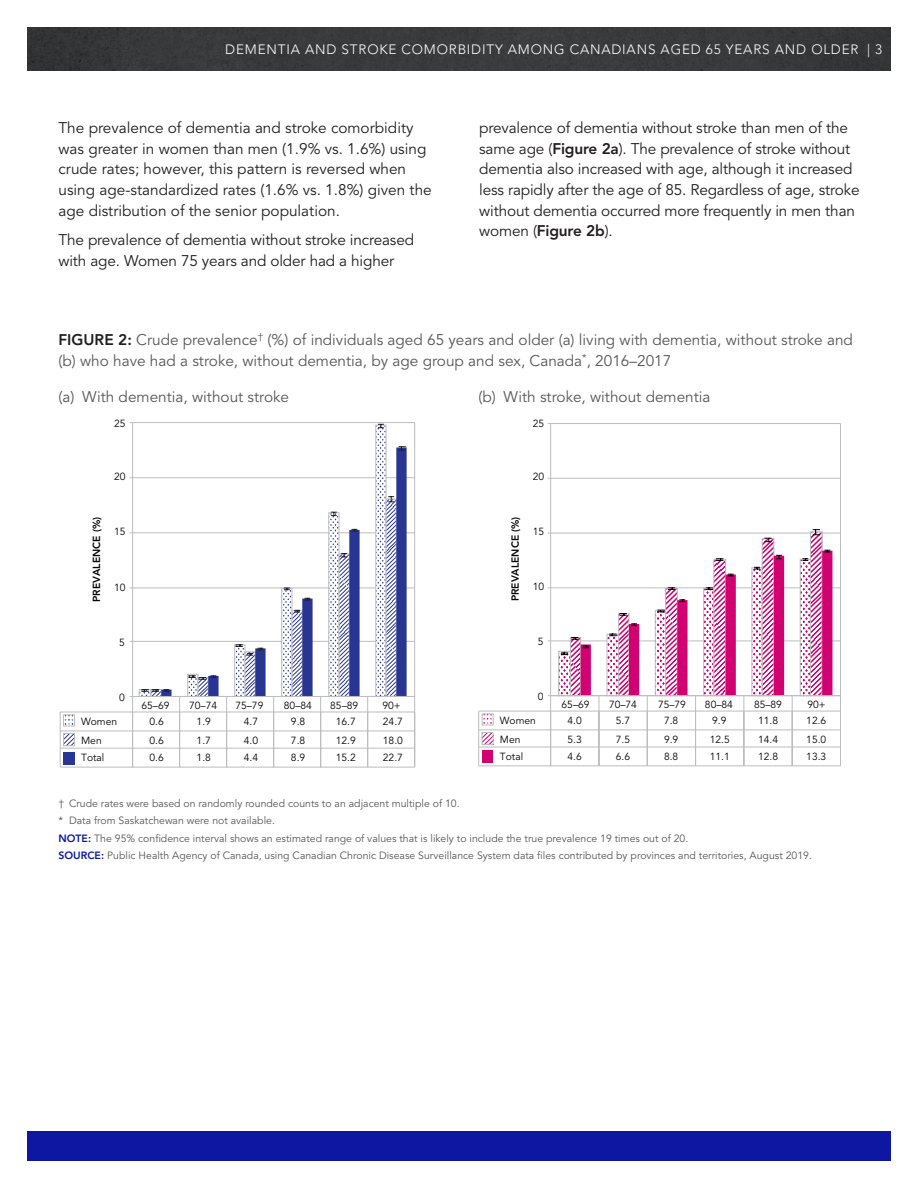
<style>
.page{position:relative;width:918px;height:1188px;background:#fff}
.page>*{position:absolute;margin:0;border:0;box-sizing:border-box;transform-origin:0 0}
.BODY{font:15.3px/20.7px "Avenir LT Std";letter-spacing:-.01em;color:#231f20}
.Figure_Title{font:15.3px/20.7px "Avenir LT Std";color:#57585a}
.Figure_Title__No_bol{font:15.3px "Avenir LT Std";color:#57585a}
.t1{font:300 13.5px "Avenir LT Std";letter-spacing:.06em;color:#fff}
.Source{font:10.5px "Avenir LT Std";color:#57585a}
.Notes{font:10.5px "Avenir LT Std";color:#57585a}
._6___Source_with_no{font:10.5px "Avenir LT Std";color:#57585a}
.t2{font:10.35px/18.9px "Avenir LT Std";color:#040503}
.t3{font:800 10.35px "Avenir LT Std";color:#050504}
.t4{font:10.2px "Avenir LT Std";color:#040503}
.t5{font:800 10.2px "Avenir LT Std";color:#050504}
.s1{font-weight:800}
.s2{font-weight:800;color:#231f20}
.s3{font-weight:800;color:#0d17a1}
</style>
<div class="page">
<div style="left:27px;top:27px;width:864px;height:44px;background:#38393b"></div>
<div style="left:27px;top:1131px;width:864px;height:30px;background:#0d17a1"></div>
<hr style="left:133px;top:641px;width:282px;height:1px;background:#bcbdc0">
<hr style="left:133px;top:588px;width:282px;height:1px;background:#bcbdc0">
<hr style="left:133px;top:533px;width:282px;height:1px;background:#bcbdc0">
<hr style="left:133px;top:477px;width:282px;height:1px;background:#bcbdc0">
<hr style="left:133px;top:422px;width:282px;height:1px;background:#bcbdc0">
<svg style="left:161px;top:447px;width:246px;height:249px"></svg>
<svg style="left:284px;top:588px;width:6px;height:2px"></svg>
<svg style="left:331px;top:512px;width:6px;height:4px"></svg>
<svg style="left:378px;top:424px;width:6px;height:4px"></svg>
<svg style="left:294px;top:610px;width:6px;height:3px"></svg>
<svg style="left:341px;top:553px;width:6px;height:5px"></svg>
<svg style="left:388px;top:496px;width:6px;height:6px"></svg>
<svg style="left:141px;top:689px;width:28px;height:3px"></svg>
<svg style="left:188px;top:675px;width:28px;height:5px"></svg>
<svg style="left:235px;top:644px;width:28px;height:12px"></svg>
<svg style="left:304px;top:598px;width:6px;height:3px"></svg>
<svg style="left:352px;top:529px;width:5px;height:3px"></svg>
<svg style="left:399px;top:446px;width:7px;height:5px"></svg>
<hr style="left:132px;top:423px;width:1px;height:273px;background:#bcbdc0">
<hr style="left:133px;top:696px;width:282px;height:1px;background:#bcbdc0">
<hr style="left:414px;top:423px;width:1px;height:289px;background:#bcbdc0">
<hr style="left:60px;top:712px;width:355px;height:1px;background:#bcbdc0">
<hr style="left:60px;top:731px;width:355px;height:1px;background:#bcbdc0">
<hr style="left:60px;top:748px;width:355px;height:1px;background:#bcbdc0">
<svg style="left:60px;top:713px;width:1px;height:54px"></svg>
<hr style="left:60px;top:767px;width:355px;height:1px;background:#bcbdc0">
<svg style="left:130px;top:696px;width:3px;height:71px"></svg>
<svg style="left:179px;top:697px;width:1px;height:70px"></svg>
<svg style="left:226px;top:697px;width:1px;height:70px"></svg>
<svg style="left:273px;top:697px;width:1px;height:70px"></svg>
<svg style="left:320px;top:697px;width:1px;height:70px"></svg>
<svg style="left:367px;top:697px;width:1px;height:70px"></svg>
<svg style="left:414px;top:713px;width:1px;height:54px"></svg>
<div style="left:64px;top:752px;width:11px;height:12px;background:#293592"></div>
<svg style="left:65px;top:735px;width:8px;height:9px"></svg>
<div style="left:63px;top:733px;width:12px;height:13px;border:1px solid #bcbdc0"></div>
<svg style="left:65px;top:718px;width:8px;height:6px"></svg>
<div style="left:63px;top:715px;width:12px;height:11px;border:1px solid #bcbdc0"></div>
<hr style="left:551px;top:641px;width:289px;height:1px;background:#bcbdc0">
<hr style="left:551px;top:588px;width:289px;height:1px;background:#bcbdc0">
<hr style="left:551px;top:533px;width:289px;height:1px;background:#bcbdc0">
<hr style="left:551px;top:478px;width:289px;height:1px;background:#bcbdc0">
<hr style="left:551px;top:423px;width:289px;height:1px;background:#bcbdc0">
<hr style="left:550px;top:424px;width:1px;height:272px;background:#bcbdc0">
<hr style="left:548px;top:695px;width:292px;height:1px;background:#bcbdc0">
<hr style="left:840px;top:424px;width:1px;height:287px;background:#bcbdc0">
<svg style="left:550px;top:696px;width:1px;height:70px"></svg>
<svg style="left:558px;top:529px;width:274px;height:237px"></svg>
<svg style="left:840px;top:711px;width:1px;height:55px"></svg>
<hr style="left:479px;top:711px;width:361px;height:1px;background:#bcbdc0">
<hr style="left:479px;top:730px;width:361px;height:1px;background:#bcbdc0">
<hr style="left:479px;top:766px;width:361px;height:1px;background:#bcbdc0">
<svg style="left:478px;top:711px;width:1px;height:55px"></svg>
<hr style="left:479px;top:747px;width:361px;height:1px;background:#bcbdc0">
<svg style="left:484px;top:734px;width:7px;height:9px"></svg>
<div style="left:482px;top:732px;width:11px;height:13px;border:1px solid #bcbdc0"></div>
<div style="left:482px;top:751px;width:11px;height:12px;background:#d10172"></div>
<svg style="left:484px;top:717px;width:7px;height:6px"></svg>
<div style="left:482px;top:714px;width:11px;height:11px;border:1px solid #bcbdc0"></div>
<p class="t1" style="left:225px;top:42px;width:658px">DEMENTIA AND STROKE COMORBIDITY AMONG CANADIANS AGED 65 YEARS AND OLDER | 3</p>
<p class="BODY" style="left:58px;top:118px;width:375px">The prevalence of dementia and stroke comorbidity was greater in women than men (1.9% vs. 1.6%) using crude rates; however, this pattern is reversed when using age-standardized rates (1.6% vs. 1.8%) given the age distribution of the senior population.</p>
<p class="BODY" style="left:58px;top:230px;width:357px">The prevalence of dementia without stroke increased with age. Women 75 years and older had a higher</p>
<p class="BODY" style="left:479px;top:118px;width:382px">prevalence of dementia without stroke than men of the same age (<span class="s1">Figure 2a</span>). The prevalence of stroke without dementia also increased with age, although it increased less rapidly after the age of 85. Regardless of age, stroke without dementia occurred more frequently in men than women (<span class="s1">Figure 2b</span>).</p>
<p class="Figure_Title" style="left:58px;top:330px;width:796px"><span class="s2">FIGURE 2:</span> Crude prevalence<sup>†</sup> (%) of individuals aged 65 years and older (a) living with dementia, without stroke and (b) who have had a stroke, without dementia, by age group and sex, Canada<sup>*</sup>, 2016–2017</p>
<p class="Figure_Title__No_bol" style="left:58px;top:388px;width:232px">(a) With dementia, without stroke</p>
<p class="Figure_Title__No_bol" style="left:478px;top:388px;width:234px">(b) With stroke, without dementia</p>
<p class="t2" style="left:114px;top:414px;width:13px">25</p>
<p class="t2" style="left:533px;top:414px;width:13px">25</p>
<p class="t2" style="left:114px;top:468px;width:13px">20</p>
<p class="t2" style="left:533px;top:467px;width:13px">20</p>
<p class="t3" style="left:90px;top:602px;width:86px;rotate:-90deg">PREVALENCE (%)</p>
<p class="t2" style="left:114px;top:523px;width:13px">15</p>
<p class="t2" style="left:114px;top:578px;width:13px">10</p>
<p class="t5" style="left:509px;top:601px;width:86px;rotate:-90deg">PREVALENCE (%)</p>
<p class="t2" style="left:533px;top:522px;width:13px">15</p>
<p class="t2" style="left:533px;top:577px;width:13px">10</p>
<p class="t2" style="left:119px;top:633px;width:7px">5</p>
<p class="t2" style="left:538px;top:632px;width:7px">5</p>
<p class="t2" style="left:119px;top:688px;width:7px">0</p>
<p class="t2" style="left:142px;top:696px;width:30px">65–69</p>
<p class="t2" style="left:189px;top:696px;width:30px">70–74</p>
<p class="t2" style="left:235px;top:696px;width:30px">75–79</p>
<p class="t2" style="left:284px;top:696px;width:30px">80–84</p>
<p class="t2" style="left:330px;top:696px;width:30px">85–89</p>
<p class="t2" style="left:382px;top:696px;width:20px">90+</p>
<p class="t2" style="left:538px;top:687px;width:7px">0</p>
<p class="t2" style="left:562px;top:695px;width:30px">65–69</p>
<p class="t2" style="left:609px;top:695px;width:30px">70–74</p>
<p class="t2" style="left:658px;top:695px;width:30px">75–79</p>
<p class="t2" style="left:705px;top:695px;width:30px">80–84</p>
<p class="t2" style="left:754px;top:695px;width:30px">85–89</p>
<p class="t2" style="left:808px;top:695px;width:20px">90+</p>
<p class="t2" style="left:81px;top:712px;width:38px">Women</p>
<p class="t2" style="left:149px;top:712px;width:16px">0.6</p>
<p class="t2" style="left:197px;top:712px;width:16px">1.9</p>
<p class="t2" style="left:244px;top:712px;width:16px">4.7</p>
<p class="t2" style="left:291px;top:712px;width:16px">9.8</p>
<p class="t2" style="left:336px;top:712px;width:22px">16.7</p>
<p class="t2" style="left:383px;top:712px;width:22px">24.7</p>
<p class="t2" style="left:81px;top:731px;width:22px">Men</p>
<p class="t2" style="left:149px;top:731px;width:16px">0.6</p>
<p class="t2" style="left:197px;top:731px;width:16px">1.7</p>
<p class="t2" style="left:244px;top:731px;width:16px">4.0</p>
<p class="t2" style="left:291px;top:731px;width:16px">7.8</p>
<p class="t2" style="left:336px;top:731px;width:22px">12.9</p>
<p class="t2" style="left:383px;top:731px;width:22px">18.0</p>
<p class="t2" style="left:81px;top:748px;width:25px">Total</p>
<p class="t2" style="left:149px;top:748px;width:16px">0.6</p>
<p class="t2" style="left:197px;top:748px;width:16px">1.8</p>
<p class="t2" style="left:244px;top:748px;width:16px">4.4</p>
<p class="t2" style="left:291px;top:748px;width:16px">8.9</p>
<p class="t2" style="left:336px;top:748px;width:22px">15.2</p>
<p class="t2" style="left:383px;top:748px;width:22px">22.7</p>
<p class="t2" style="left:500px;top:711px;width:38px">Women<br>Men</p>
<p class="t2" style="left:500px;top:747px;width:25px">Total</p>
<p class="t4" style="left:568px;top:715px;width:16px">4.0</p>
<p class="t4" style="left:616px;top:715px;width:16px">5.7</p>
<p class="t4" style="left:664px;top:715px;width:16px">7.8</p>
<p class="t4" style="left:712px;top:715px;width:16px">9.9</p>
<p class="t4" style="left:758px;top:715px;width:21px">11.8</p>
<p class="t4" style="left:806px;top:715px;width:21px">12.6</p>
<p class="t4" style="left:568px;top:733px;width:16px">5.3</p>
<p class="t4" style="left:616px;top:733px;width:16px">7.5</p>
<p class="t4" style="left:664px;top:733px;width:16px">9.9</p>
<p class="t4" style="left:710px;top:733px;width:21px">12.5</p>
<p class="t4" style="left:758px;top:733px;width:21px">14.4</p>
<p class="t4" style="left:806px;top:733px;width:21px">15.0</p>
<p class="t4" style="left:568px;top:750px;width:16px">4.6</p>
<p class="t4" style="left:616px;top:750px;width:16px">6.6</p>
<p class="t4" style="left:664px;top:750px;width:16px">8.8</p>
<p class="t4" style="left:710px;top:750px;width:21px">11.1</p>
<p class="t4" style="left:758px;top:750px;width:21px">12.8</p>
<p class="t4" style="left:806px;top:750px;width:21px">13.3</p>
<p class="_6___Source_with_no" style="left:58px;top:798px;width:403px">† Crude rates were based on randomly rounded counts to an adjacent multiple of 10.</p>
<p class="_6___Source_with_no" style="left:58px;top:815px;width:218px">* Data from Saskatchewan were not available.</p>
<p class="Notes" style="left:58px;top:832px;width:631px"><span class="s3">NOTE:</span> The 95% confidence interval shows an estimated range of values that is likely to include the true prevalence 19 times out of 20.</p>
<p class="Source" style="left:58px;top:849px;width:755px"><span class="s3">SOURCE:</span> Public Health Agency of Canada, using Canadian Chronic Disease Surveillance System data files contributed by provinces and territories, August 2019.</p>
</div>
